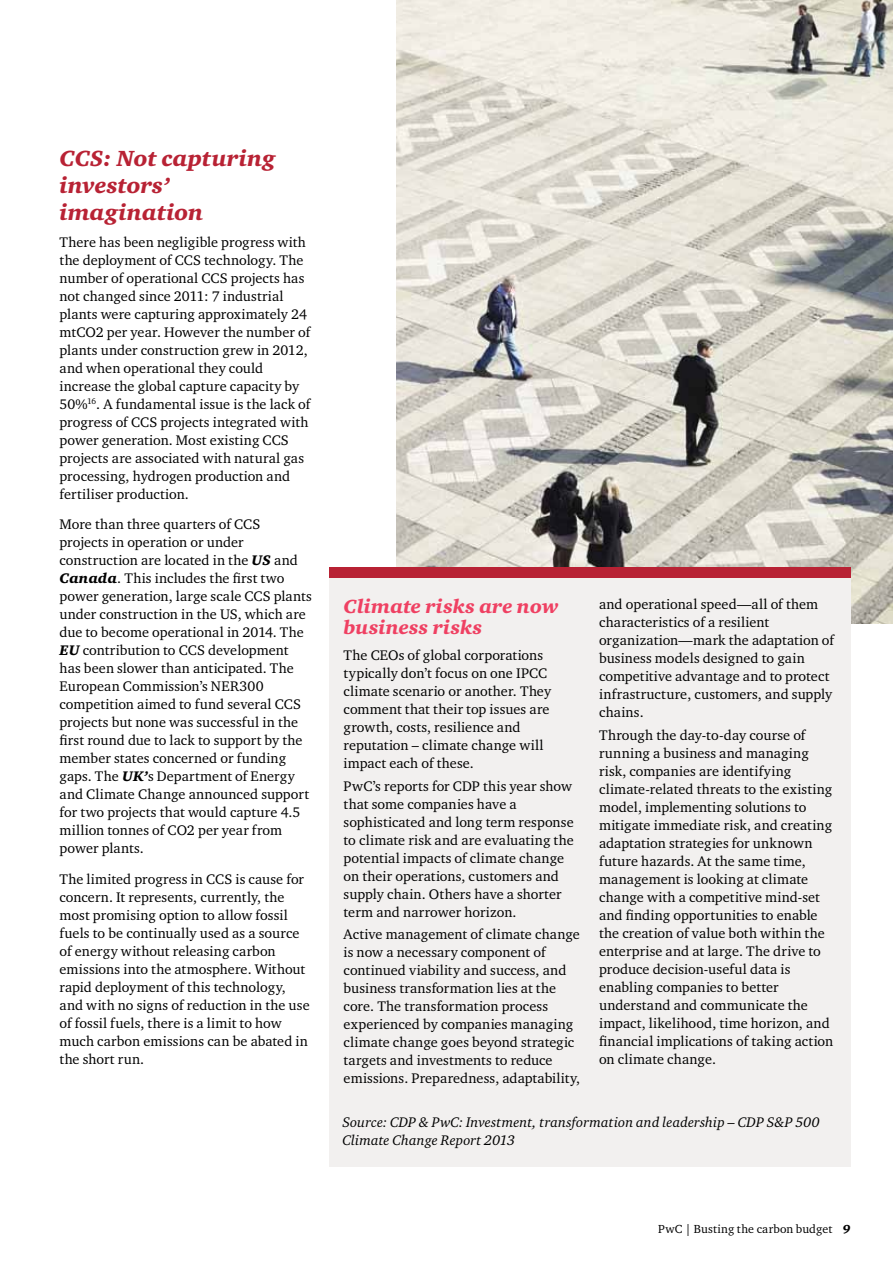
<style>
.page{position:relative;width:893px;height:1263px;background:#fff}
.page>*{position:absolute;margin:0;border:0;box-sizing:border-box;transform-origin:0 0}
.t1{font:italic 900 22.5px/27px "Charter ITC Std";letter-spacing:.005em;color:#b82234}
.t2{font:italic 900 19.5px/20.2px "Charter ITC Std";letter-spacing:.005em;color:#ef4062}
.t3{font:14.25px/18px "Charter ITC Std";letter-spacing:.005em;color:#000}
.t4{font:italic 14.25px/18px "Charter ITC Std";letter-spacing:.01em;color:#000}
.t5{font:12px "Charter ITC Std";letter-spacing:.01em;color:#000}
.s1{font-weight:900;font-style:italic}
</style>
<div class="page">
<img style="left:396px;top:0;width:497px;height:623px">
<div style="left:329px;top:567px;width:521px;height:600px;background:#f2f0ef"></div>
<div style="left:329px;top:567px;width:521px;height:11px;background:#b82234"></div>
<h1 class="t1" style="left:60px;top:145px;width:217px">CCS: Not capturing investors’ imagination</h1>
<p class="t3" style="left:60px;top:233px;width:252px">There has been negligible progress with the deployment of CCS technology. The number of operational CCS projects has not changed since 2011: 7 industrial plants were capturing approximately 24 mtCO2 per year. However the number of plants under construction grew in 2012, and when operational they could increase the global capture capacity by 50%<sup>16</sup>. A fundamental issue is the lack of progress of CCS projects integrated with power generation. Most existing CCS projects are associated with natural gas processing, hydrogen production and fertiliser production.</p>
<p class="t3" style="left:60px;top:515px;width:254px">More than three quarters of CCS projects in operation or under construction are located in the <span class="s1">US</span> and <span class="s1">Canada</span>. This includes the first two power generation, large scale CCS plants under construction in the US, which are due to become operational in 2014. The <span class="s1">EU</span> contribution to CCS development has been slower than anticipated. The European Commission’s NER300 competition aimed to fund several CCS projects but none was successful in the first round due to lack to support by the member states concerned or funding gaps. The <span class="s1">UK’</span>s Department of Energy and Climate Change announced support for two projects that would capture 4.5 million tonnes of CO2 per year from power plants.</p>
<p class="t3" style="left:60px;top:870px;width:252px">The limited progress in CCS is cause for concern. It represents, currently, the most promising option to allow fossil fuels to be continually used as a source of energy without releasing carbon emissions into the atmosphere. Without rapid deployment of this technology, and with no signs of reduction in the use of fossil fuels, there is a limit to how much carbon emissions can be abated in the short run.</p>
<h2 class="t2" style="left:344px;top:596px;width:217px">Climate risks are now business risks</h2>
<p class="t3" style="left:344px;top:646px;width:209px">The CEOs of global corporations typically don’t focus on one IPCC climate scenario or another. They comment that their top issues are growth, costs, resilience and reputation – climate change will impact each of these.</p>
<p class="t3" style="left:344px;top:776px;width:232px">PwC’s reports for CDP this year show that some companies have a sophisticated and long term response to climate risk and are evaluating the potential impacts of climate change on their operations, customers and supply chain. Others have a shorter term and narrower horizon.</p>
<p class="t3" style="left:344px;top:925px;width:238px">Active management of climate change is now a necessary component of continued viability and success, and business transformation lies at the core. The transformation process experienced by companies managing climate change goes beyond strategic targets and investments to reduce emissions. Preparedness, adaptability,</p>
<p class="t3" style="left:599px;top:595px;width:237px">and operational speed—all of them characteristics of a resilient organization—mark the adaptation of business models designed to gain competitive advantage and to protect infrastructure, customers, and supply chains.</p>
<p class="t3" style="left:599px;top:726px;width:236px">Through the day-to-day course of running a business and managing risk, companies are identifying climate-related threats to the existing model, implementing solutions to mitigate immediate risk, and creating adaptation strategies for unknown future hazards. At the same time, management is looking at climate change with a competitive mind-set and finding opportunities to enable the creation of value both within the enterprise and at large. The drive to produce decision-useful data is enabling companies to better understand and communicate the impact, likelihood, time horizon, and financial implications of taking action on climate change.</p>
<p class="t4" style="left:342px;top:1113px;width:479px">Source: CDP &amp; PwC: Investment, transformation and leadership – CDP S&amp;P 500<br>Climate Change Report 2013</p>
<p class="t5" style="left:658px;top:1221px;width:194px">PwC | Busting the carbon budget <span class="s1">9</span></p>
</div>
